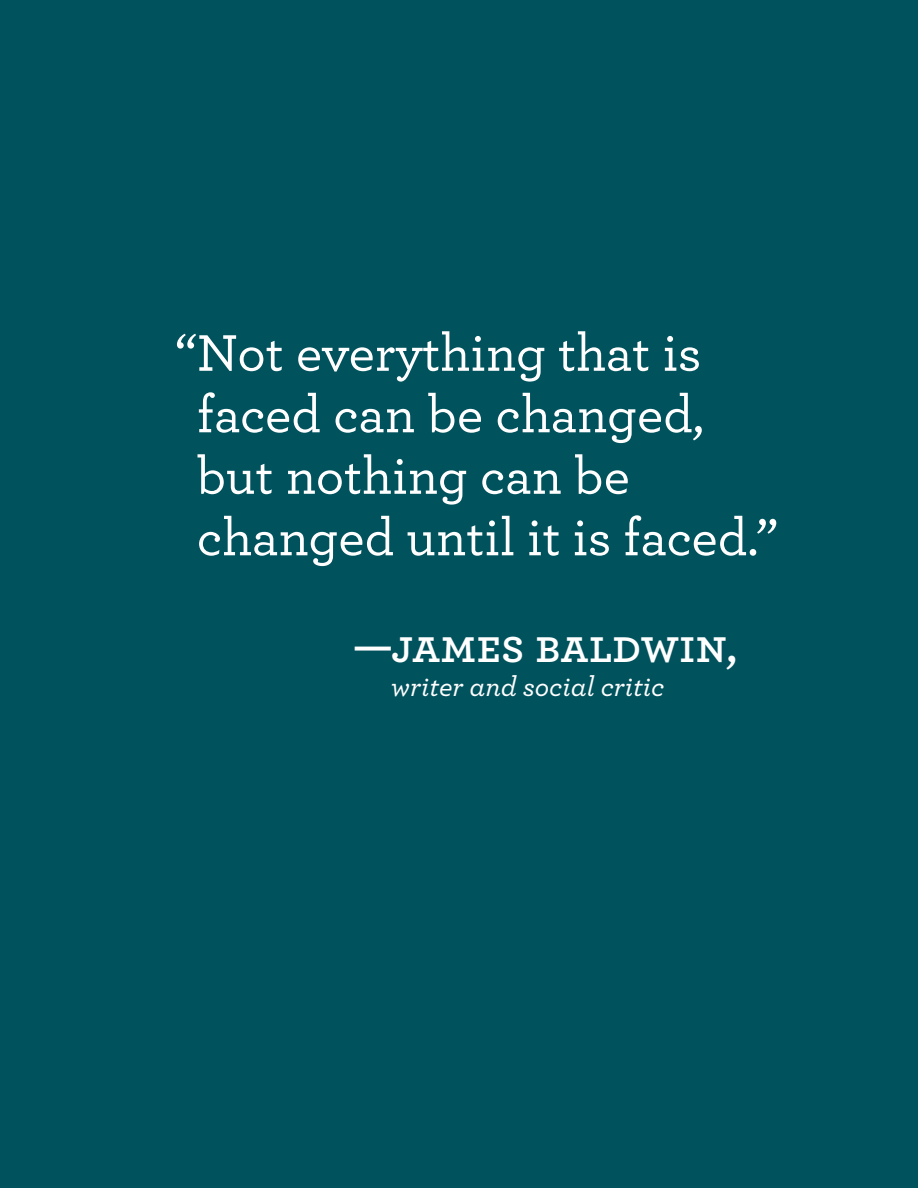
<style>
.page{position:relative;width:918px;height:1188px;background:#00525d}
.page>*{position:absolute;margin:0;border:0;box-sizing:border-box;transform-origin:0 0}
.large_pull_quote_rev{font:500 54px/61.5px "Archer";color:#fff}
.pull_quote_speaker_R{font:600 48px "Archer";color:#fff}
.pull_quote_speaker_R-2{font:italic 500 28.5px "Archer";color:#fff}
</style>
<div class="page">
<p class="large_pull_quote_rev" style="left:197px;top:319px;width:583px;text-indent:-22px">“Not everything that is faced can be changed, but nothing can be changed until it is faced.”</p>
<p class="pull_quote_speaker_R" style="left:354px;top:610px;width:385px">—James Baldwin,</p>
<p class="pull_quote_speaker_R-2" style="left:391px;top:666px;width:275px">writer and social critic</p>
</div>
